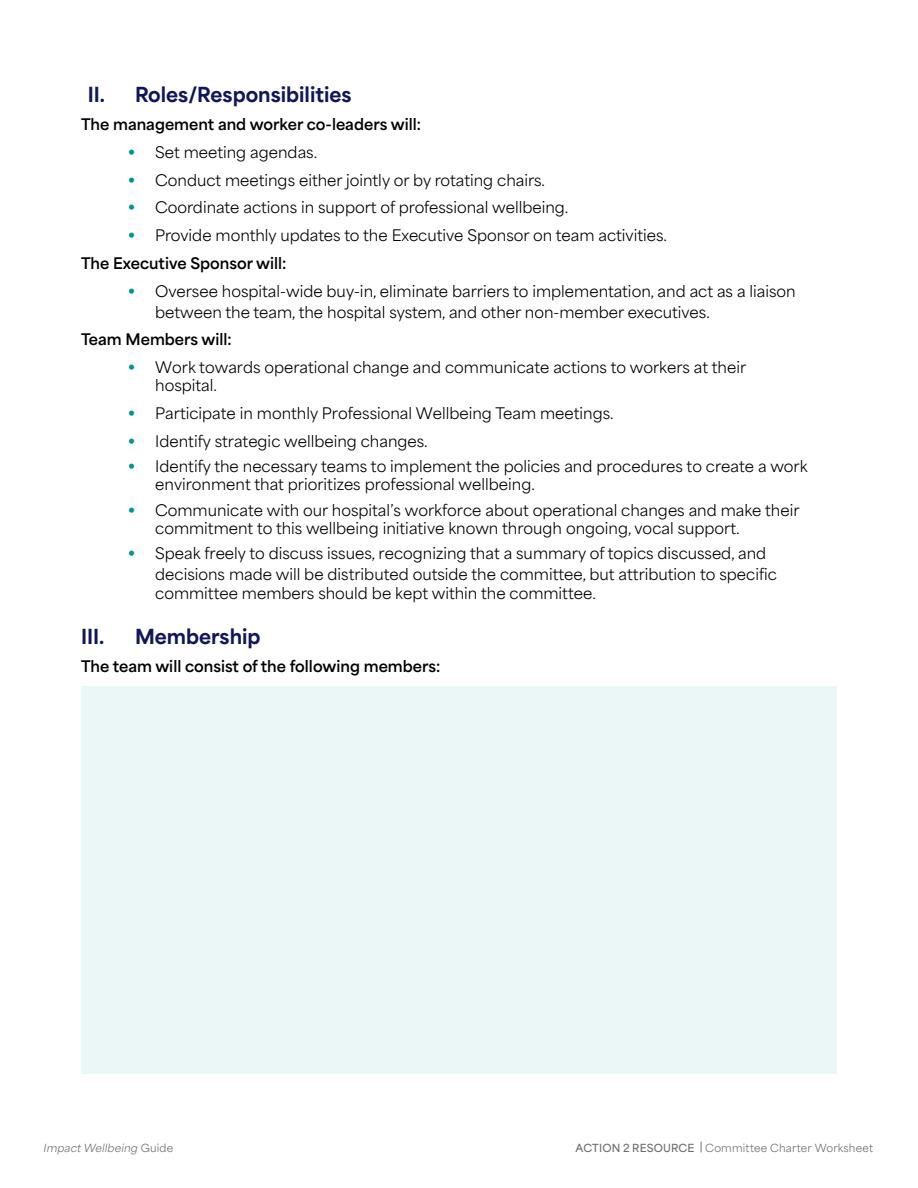
<style>
.page{position:relative;width:918px;height:1188px;background:#fff}
.page>*{position:absolute;margin:0;border:0;box-sizing:border-box;transform-origin:0 0}
.t1{font:800 19.5px "Area Normal";color:#0f175c}
.t2{font:15px/18px "Area Normal";color:#000}
.Body{font:700 15px "Area Normal";color:#000}
.t3{font:10.5px "Area Normal";letter-spacing:.015em;color:#6d6e71}
.t4{font:italic 10.5px "Area Normal";letter-spacing:.015em;color:#6d6e71}
.s1{font-weight:900;color:#009494}
.s2{font-style:normal}
.s3{font-weight:600}
</style>
<div class="page">
<div style="left:81px;top:687px;width:756px;height:387px;background:#ebf6f6"></div>
<p class="t1" style="left:88px;top:77px;width:265px">II. Roles/Responsibilities</p>
<p class="Body" style="left:81px;top:111px;width:341px">The management and worker co-leaders will:</p>
<p class="t2" style="left:128px;top:141px;width:190px"><span class="s1">•</span> Set meeting agendas.</p>
<p class="t2" style="left:128px;top:169px;width:418px"><span class="s1">•</span> Conduct meetings either jointly or by rotating chairs.</p>
<p class="t2" style="left:128px;top:197px;width:442px"><span class="s1">•</span> Coordinate actions in support of professional wellbeing.</p>
<p class="t2" style="left:128px;top:225px;width:540px"><span class="s1">•</span> Provide monthly updates to the Executive Sponsor on team activities.</p>
<p class="Body" style="left:81px;top:250px;width:207px">The Executive Sponsor will:</p>
<p class="t2" style="left:155px;top:279px;width:642px;line-height:21px;text-indent:-27px"><span class="s1">•</span> Oversee hospital-wide buy-in, eliminate barriers to implementation, and act as a liaison between the team, the hospital system, and other non-member executives.</p>
<p class="Body" style="left:81px;top:326px;width:152px">Team Members will:</p>
<p class="t2" style="left:155px;top:357px;width:592px;text-indent:-27px"><span class="s1">•</span> Work towards operational change and communicate actions to workers at their hospital.</p>
<p class="t2" style="left:128px;top:402px;width:487px"><span class="s1">•</span> Participate in monthly Professional Wellbeing Team meetings.</p>
<p class="t2" style="left:128px;top:430px;width:301px"><span class="s1">•</span> Identify strategic wellbeing changes.</p>
<p class="t2" style="left:155px;top:456px;width:654px;text-indent:-27px"><span class="s1">•</span> Identify the necessary teams to implement the policies and procedures to create a work environment that prioritizes professional wellbeing.</p>
<p class="t2" style="left:155px;top:500px;width:646px;text-indent:-27px"><span class="s1">•</span> Communicate with our hospital’s workforce about operational changes and make their commitment to this wellbeing initiative known through ongoing, vocal support.</p>
<p class="t2" style="left:155px;top:542px;width:623px;line-height:20.5px;text-indent:-27px"><span class="s1">•</span> Speak freely to discuss issues, recognizing that a summary of topics discussed, and decisions made will be distributed outside the committee, but attribution to specific</p>
<p class="t2" style="left:155px;top:582px;width:442px">committee members should be kept within the committee.</p>
<p class="t1" style="left:81px;top:619px;width:25px">III.</p>
<p class="t1" style="left:135px;top:619px;width:127px">Membership</p>
<p class="Body" style="left:81px;top:652px;width:361px">The team will consist of the following members:</p>
<p class="t4" style="left:44px;top:1139px;width:131px">Impact Wellbeing <span class="s2">Guide</span></p>
<p class="t3" style="left:576px;top:1139px;width:299px"><span class="s3">ACTION 2 RESOURCE |</span> Committee Charter Worksheet</p>
</div>
